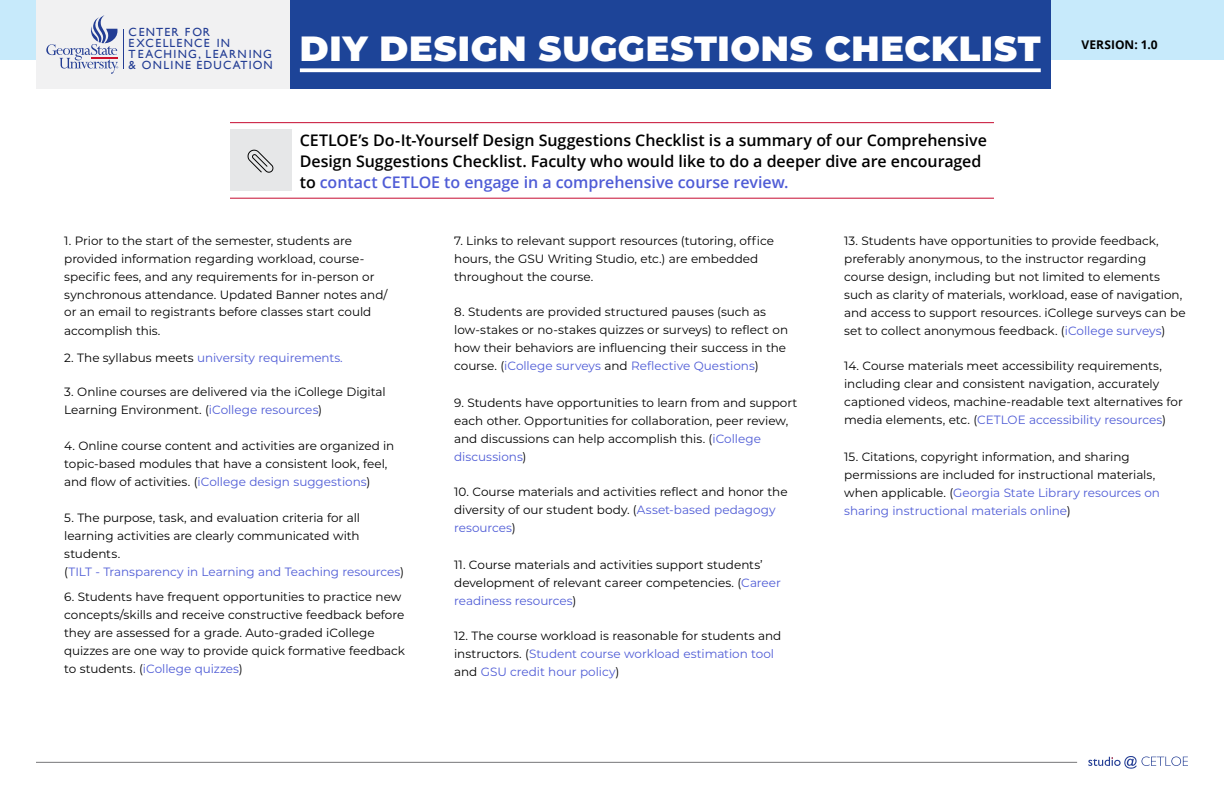
<style>
.page{position:relative;width:1224px;height:792px;background:#fff}
.page>*{position:absolute;margin:0;border:0;box-sizing:border-box;transform-origin:0 0}
.t1{font:900 35px "Montserrat";letter-spacing:.02em;color:#fff}
.t2{font:600 16px/21px "Open Sans";letter-spacing:-.005em;color:#000}
.t3{font:12px/18px "Montserrat";letter-spacing:-.005em;color:#000}
.t4{font:12px "Montserrat";letter-spacing:-.005em;color:#4f5cd6}
.t5{font:700 12px "Open Sans";letter-spacing:.005em;color:#000}
.t6{font:11.8px/10.7px "Gill Sans";letter-spacing:.11em;color:#233d94}
.s1{color:#4f5cd6}
.s2{color:#000}
</style>
<div class="page">
<div style="left:0;top:0;width:1224px;height:60px;background:#c7eafb"></div>
<div style="left:289px;top:0;width:762px;height:89px;background:#1d4498"></div>
<div style="left:36px;top:0;width:253px;height:89px;background:#f1f1f2"></div>
<svg style="left:46px;top:15px;width:72px;height:59px"></svg>
<hr style="left:123px;top:29px;width:1px;height:39px;background:#233d94">
<hr style="left:230px;top:198px;width:764px;height:1px;background:#c60c30">
<hr style="left:230px;top:122px;width:764px;height:1px;background:#c60c30">
<div style="left:230px;top:130px;width:61px;height:61px;background:#e6e7e8"></div>
<svg style="left:248px;top:150px;width:25px;height:23px"></svg>
<svg style="left:1088px;top:756px;width:100px;height:13px"></svg>
<hr style="left:36px;top:762px;width:1041px;height:1px;background:#777679">
<svg style="left:300px;top:68px;width:741px;height:4px;background:#e8ecf4"></svg>
<p class="t6" style="left:129px;top:27px;width:146px">CENTER FOR<br>EXCELLENCE IN<br>TEACHING, LEARNING &amp; ONLINE EDUCATION</p>
<h1 class="t1" style="left:300px;top:23px;width:742px">DIY DESIGN SUGGESTIONS CHECKLIST</h1>
<h2 class="t5" style="left:1081px;top:36px;width:78px">VERSION: 1.0</h2>
<h3 class="t2" style="left:300px;top:129px;width:689px">CETLOE’s Do-It-Yourself Design Suggestions Checklist is a summary of our Comprehensive<br>Design Suggestions Checklist. Faculty who would like to do a deeper dive are encouraged to <span class="s1">contact CETLOE to engage in a comprehensive course review.</span></h3>
<p class="t3" style="left:64px;top:231px;width:302px;line-height:18.5px">1. Prior to the start of the semester, students are provided information regarding workload, course-</p>
<p class="t3" style="left:64px;top:267px;width:325px;line-height:18.5px">specific fees, and any requirements for in-person or synchronous attendance. Updated Banner notes and/</p>
<p class="t3" style="left:64px;top:302px;width:309px;line-height:18.5px">or an email to registrants before classes start could accomplish this.</p>
<p class="t4" style="left:64px;top:349px;width:280px"><span class="s2">2. The syllabus meets</span> university requirements.</p>
<p class="t3" style="left:64px;top:382px;width:323px">3. Online courses are delivered via the iCollege Digital<br>Learning Environment. (<span class="s1">iCollege resources</span>)</p>
<p class="t3" style="left:64px;top:436px;width:332px">4. Online course content and activities are organized in topic-based modules that have a consistent look, feel, and flow of activities. (<span class="s1">iCollege design suggestions</span>)</p>
<p class="t3" style="left:64px;top:508px;width:341px">5. The purpose, task, and evaluation criteria for all learning activities are clearly communicated with students.<br>(<span class="s1">TILT - Transparency in Learning and Teaching resources</span>)</p>
<p class="t3" style="left:64px;top:588px;width:342px">6. Students have frequent opportunities to practice new concepts/skills and receive constructive feedback before they are assessed for a grade. Auto-graded iCollege quizzes are one way to provide quick formative feedback to students. (<span class="s1">iCollege quizzes</span>)</p>
<p class="t3" style="left:454px;top:232px;width:321px">7. Links to relevant support resources (tutoring, office hours, the GSU Writing Studio, etc.) are embedded throughout the course.</p>
<p class="t3" style="left:454px;top:303px;width:335px">8. Students are provided structured pauses (such as low-stakes or no-stakes quizzes or surveys) to reflect on how their behaviors are influencing their success in the course. (<span class="s1">iCollege surveys</span> and <span class="s1">Reflective Questions</span>)</p>
<p class="t3" style="left:454px;top:393px;width:345px">9. Students have opportunities to learn from and support each other. Opportunities for collaboration, peer review, and discussions can help accomplish this. (<span class="s1">iCollege discussions</span>)</p>
<p class="t3" style="left:454px;top:483px;width:335px">10. Course materials and activities reflect and honor the diversity of our student body. (<span class="s1">Asset-based pedagogy resources</span>)</p>
<p class="t3" style="left:454px;top:555px;width:328px">11. Course materials and activities support students’ development of relevant career competencies. (<span class="s1">Career readiness resources</span>)</p>
<p class="t3" style="left:454px;top:627px;width:329px">12. The course workload is reasonable for students and instructors. (<span class="s1">Student course workload estimation tool </span>and <span class="s1">GSU credit hour policy</span>)</p>
<p class="t3" style="left:844px;top:232px;width:343px">13. Students have opportunities to provide feedback, preferably anonymous, to the instructor regarding course design, including but not limited to elements such as clarity of materials, workload, ease of navigation, and access to support resources. iCollege surveys can be set to collect anonymous feedback. (<span class="s1">iCollege surveys</span>)</p>
<p class="t3" style="left:844px;top:356px;width:340px">14. Course materials meet accessibility requirements, including clear and consistent navigation, accurately captioned videos, machine-readable text alternatives for media elements, etc. (<span class="s1">CETLOE accessibility resources</span>)</p>
<p class="t3" style="left:844px;top:447px;width:317px">15. Citations, copyright information, and sharing permissions are included for instructional materials, when applicable. (<span class="s1">Georgia State Library resources on sharing instructional materials online</span>)</p>
</div>
